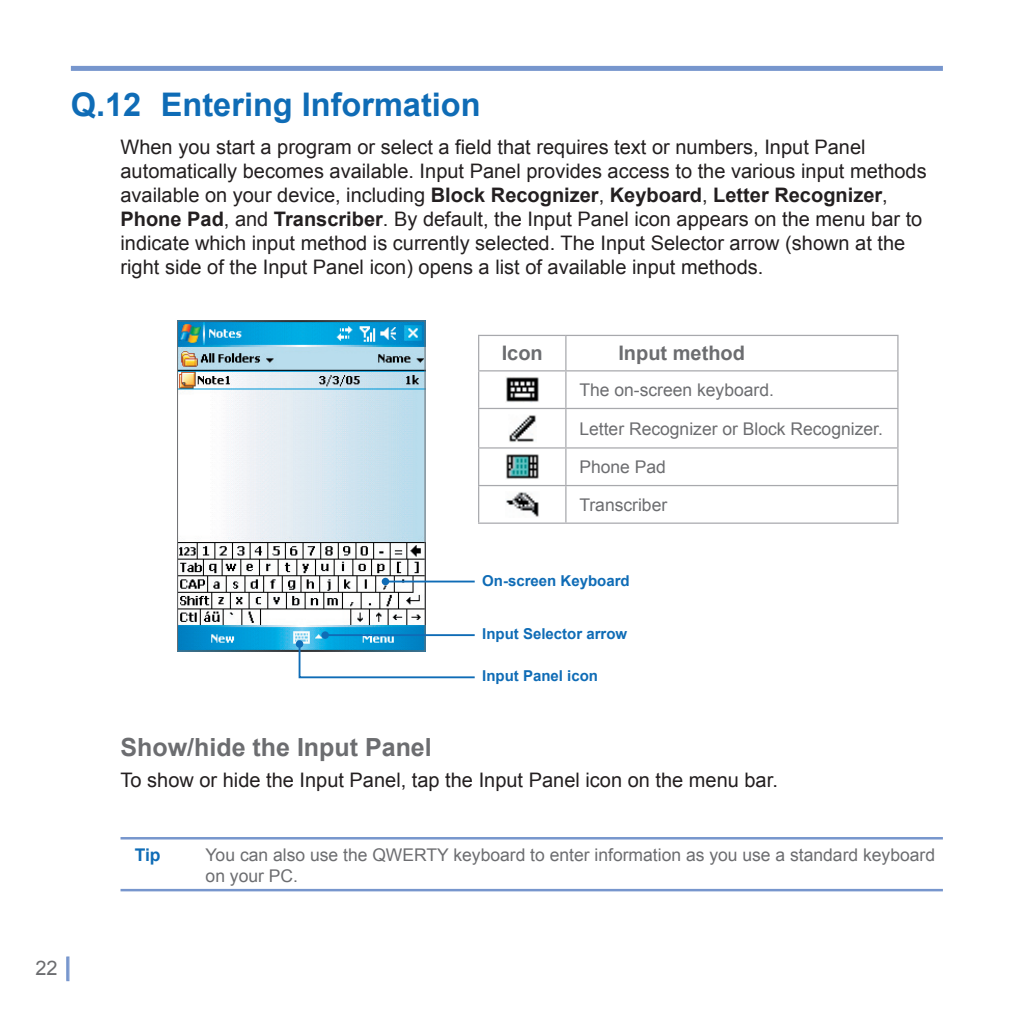
<style>
.page{position:relative;width:1028px;height:1028px;background:#fff}
.page>*{position:absolute;margin:0;border:0;box-sizing:border-box;transform-origin:0 0}
.t1{font:700 32.5px "Arial";color:#0f6cb6}
.t2{font:700 25px "Arial";color:#6c6d70}
.t3{font:20px/24px "Arial";color:#231f20}
.t4{font:700 20px "Arial";color:#6c6d70}
.t5{font:20px "Arial";color:#6c6d70}
.t6{font:17.5px/37.5px "Arial";color:#6c6d70}
.t7{font:700 17.5px "Arial";color:#0f6cb6}
.t8{font:700 15px "Arial";color:#0f6cb6}
.s1{font-weight:700}
.s2{font-size:25px;color:#7796cd}
</style>
<div class="page">
<div style="left:66px;top:956px;width:3px;height:25px;border:1px solid #7796cd"></div>
<div style="left:71px;top:66px;width:872px;height:5px;background:#7796cd"></div>
<hr style="left:120px;top:837px;width:823px;height:2px;background:#7796cd">
<hr style="left:120px;top:889px;width:823px;height:2px;background:#7796cd">
<hr style="left:478px;top:335px;width:88px;height:1px;background:#a8a9ad">
<hr style="left:478px;top:336px;width:1px;height:34px;background:#a8a9ad">
<hr style="left:566px;top:335px;width:332px;height:1px;background:#a8a9ad">
<hr style="left:565px;top:336px;width:1px;height:34px;background:#a8a9ad">
<hr style="left:897px;top:336px;width:1px;height:34px;background:#a8a9ad">
<hr style="left:478px;top:370px;width:88px;height:1px;background:#a8a9ad">
<hr style="left:478px;top:371px;width:1px;height:37px;background:#a8a9ad">
<hr style="left:566px;top:370px;width:332px;height:1px;background:#a8a9ad">
<hr style="left:565px;top:371px;width:1px;height:37px;background:#a8a9ad">
<hr style="left:897px;top:371px;width:1px;height:37px;background:#a8a9ad">
<hr style="left:478px;top:408px;width:88px;height:1px;background:#a8a9ad">
<hr style="left:478px;top:409px;width:1px;height:38px;background:#a8a9ad">
<hr style="left:566px;top:408px;width:332px;height:1px;background:#a8a9ad">
<hr style="left:565px;top:409px;width:1px;height:38px;background:#a8a9ad">
<hr style="left:897px;top:409px;width:1px;height:38px;background:#a8a9ad">
<hr style="left:478px;top:447px;width:88px;height:1px;background:#a8a9ad">
<hr style="left:478px;top:448px;width:1px;height:37px;background:#a8a9ad">
<hr style="left:566px;top:447px;width:332px;height:1px;background:#a8a9ad">
<hr style="left:565px;top:448px;width:1px;height:37px;background:#a8a9ad">
<hr style="left:897px;top:448px;width:1px;height:37px;background:#a8a9ad">
<hr style="left:478px;top:485px;width:88px;height:1px;background:#a8a9ad">
<hr style="left:478px;top:486px;width:1px;height:36px;background:#a8a9ad">
<hr style="left:566px;top:485px;width:332px;height:1px;background:#a8a9ad">
<hr style="left:565px;top:486px;width:1px;height:36px;background:#a8a9ad">
<hr style="left:897px;top:486px;width:1px;height:36px;background:#a8a9ad">
<hr style="left:478px;top:522px;width:88px;height:2px;background:#a8a9ad">
<hr style="left:566px;top:522px;width:332px;height:2px;background:#a8a9ad">
<img style="left:506px;top:377px;width:33px;height:26px">
<img style="left:509px;top:415px;width:27px;height:27px">
<img style="left:506px;top:453px;width:33px;height:26px">
<img style="left:506px;top:492px;width:33px;height:25px">
<img style="left:179px;top:322px;width:244px;height:327px">
<div style="left:177px;top:320px;width:248px;height:331px;border:1px solid #6c6d70"></div>
<hr style="left:385px;top:580px;width:90px;height:2px;background:#0f6cb6">
<div style="left:382px;top:578px;width:7px;height:7px;background:#0f6cb6;border-radius:50%"></div>
<svg style="left:298px;top:642px;width:177px;height:37px"></svg>
<div style="left:296px;top:640px;width:7px;height:7px;background:#0f6cb6;border-radius:50%"></div>
<hr style="left:325px;top:634px;width:150px;height:2px;background:#0f6cb6">
<div style="left:321px;top:631px;width:8px;height:8px;background:#0f6cb6;border-radius:50%"></div>
<h1 class="t1" style="left:71px;top:83px;width:411px">Q.12 Entering Information</h1>
<p class="t3" style="left:120px;top:135px;width:807px">When you start a program or select a field that requires text or numbers, Input Panel automatically becomes available. Input Panel provides access to the various input methods available on your device, including <span class="s1">Block Recognizer</span>, <span class="s1">Keyboard</span>, <span class="s1">Letter Recognizer</span>, <span class="s1">Phone Pad</span>, and <span class="s1">Transcriber</span>. By default, the Input Panel icon appears on the menu bar to indicate which input method is currently selected. The Input Selector arrow (shown at the right side of the Input Panel icon) opens a list of available input methods.</p>
<p class="t4" style="left:502px;top:340px;width:43px">Icon</p>
<p class="t4" style="left:618px;top:340px;width:128px">Input method</p>
<p class="t6" style="left:579px;top:371px;width:196px">The on-screen keyboard.</p>
<p class="t6" style="left:579px;top:410px;width:305px">Letter Recognizer or Block Recognizer.</p>
<p class="t6" style="left:579px;top:448px;width:89px">Phone Pad<br>Transcriber</p>
<p class="t8" style="left:482px;top:571px;width:149px">On-screen Keyboard</p>
<p class="t8" style="left:482px;top:623px;width:147px">Input Selector arrow</p>
<p class="t8" style="left:482px;top:666px;width:117px">Input Panel icon</p>
<p class="t2" style="left:120px;top:731px;width:313px">Show/hide the Input Panel</p>
<p class="t3" style="left:120px;top:768px;width:659px">To show or hide the Input Panel, tap the Input Panel icon on the menu bar.</p>
<p class="t5" style="left:35px;top:955px;width:37px">22 <span class="s2">|</span></p>
<p class="t7" style="left:135px;top:843px;width:27px">Tip</p>
<p class="t6" style="left:206px;top:844px;width:731px;line-height:21px">You can also use the QWERTY keyboard to enter information as you use a standard keyboard on your PC.</p>
</div>
